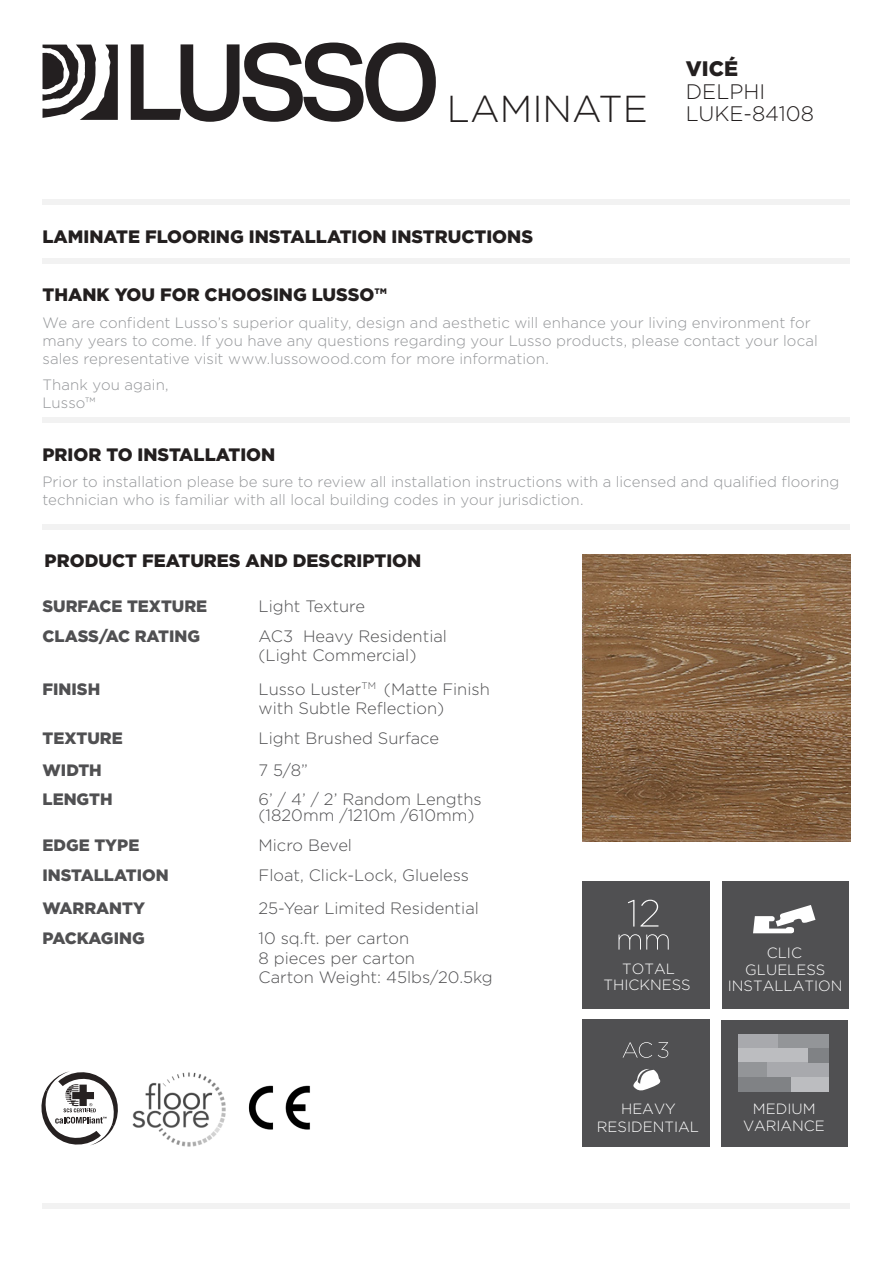
<style>
.page{position:relative;width:893px;height:1263px;background:#fff}
.page>*{position:absolute;margin:0;border:0;box-sizing:border-box;transform-origin:0 0}
.t1{font:300 37.5px "Gotham";color:#231f1f}
.NAME_CODE{font:300 21px "Gotham";color:#231f1f}
.NAME_CODE-2{font:900 21px "Gotham";color:#231f1f}
.t2{font:900 18px "Gotham";color:#231f1f}
.t3{font:300 16.5px/19.5px "Gotham";color:#505052}
.t4{font:900 16.5px "Gotham";color:#505052}
.t5{font:300 15px/18px "Gotham";letter-spacing:.005em;color:#939598}
.t6{font:300 14.85px/16.4px "Gotham";color:#fff;text-align:center}
</style>
<div class="page">
<div style="left:43px;top:199px;width:807px;height:5px;background:#f2f2f2"></div>
<div style="left:43px;top:258px;width:807px;height:6px;background:#f2f2f2"></div>
<div style="left:43px;top:417px;width:807px;height:6px;background:#f2f2f2"></div>
<div style="left:43px;top:524px;width:807px;height:5px;background:#f2f2f2"></div>
<svg style="left:131px;top:43px;width:305px;height:79px"></svg>
<svg style="left:43px;top:45px;width:75px;height:75px"></svg>
<img style="left:248px;top:1085px;width:62px;height:45px">
<img style="left:132px;top:1072px;width:94px;height:75px">
<svg style="left:41px;top:1071px;width:77px;height:75px"></svg>
<div style="left:721px;top:1020px;width:127px;height:127px;background:#505052"></div>
<div style="left:738px;top:1035px;width:40px;height:14px;background:#a8a9ad"></div>
<div style="left:778px;top:1035px;width:51px;height:14px;background:#939598"></div>
<div style="left:738px;top:1049px;width:71px;height:14px;background:#bcbdc0"></div>
<div style="left:738px;top:1063px;width:29px;height:14px;background:#939598"></div>
<div style="left:767px;top:1063px;width:62px;height:14px;background:#a8a9ad"></div>
<div style="left:809px;top:1049px;width:20px;height:14px;background:#808285"></div>
<div style="left:738px;top:1077px;width:54px;height:14px;background:#808285"></div>
<div style="left:792px;top:1077px;width:37px;height:14px;background:#bcbdc0"></div>
<div style="left:582px;top:1020px;width:128px;height:127px;background:#505052"></div>
<svg style="left:633px;top:1069px;width:27px;height:22px"></svg>
<svg style="left:623px;top:1042px;width:29px;height:16px"></svg>
<svg style="left:658px;top:1042px;width:10px;height:16px"></svg>
<div style="left:582px;top:882px;width:128px;height:127px;background:#505052"></div>
<div style="left:722px;top:882px;width:126px;height:127px;background:#505052"></div>
<svg style="left:628px;top:900px;width:6px;height:26px"></svg>
<svg style="left:640px;top:900px;width:18px;height:26px"></svg>
<svg style="left:618px;top:934px;width:51px;height:15px"></svg>
<svg style="left:753px;top:905px;width:62px;height:28px"></svg>
<div style="left:43px;top:1203px;width:807px;height:6px;background:#f2f2f2"></div>
<img style="left:582px;top:554px;width:268px;height:288px">
<h1 class="t1" style="left:447px;top:88px;width:202px">LAMINATE</h1>
<p class="NAME_CODE-2" style="left:686px;top:57px;width:54px">VICÉ</p>
<p class="NAME_CODE" style="left:686px;top:80px;width:81px">DELPHI</p>
<p class="NAME_CODE" style="left:686px;top:103px;width:130px">LUKE-84108</p>
<p class="t2" style="left:43px;top:226px;width:492px">LAMINATE FLOORING INSTALLATION INSTRUCTIONS</p>
<p class="t2" style="left:43px;top:284px;width:346px">THANK YOU FOR CHOOSING LUSSO™</p>
<p class="t5" style="left:43px;top:313px;width:777px">We are confident Lusso’s superior quality, design and aesthetic will enhance your living environment for many years to come. If you have any questions regarding your Lusso products, please contact your local sales representative visit www.lussowood.com for more information.</p>
<p class="t5" style="left:43px;top:376px;width:128px">Thank you again,<br>Lusso™</p>
<p class="t2" style="left:43px;top:444px;width:234px">PRIOR TO INSTALLATION</p>
<p class="t5" style="left:43px;top:472px;width:798px">Prior to installation please be sure to review all installation instructions with a licensed and qualified flooring technician who is familiar with all local building codes in your jurisdiction.</p>
<p class="t2" style="left:45px;top:550px;width:378px">PRODUCT FEATURES AND DESCRIPTION</p>
<p class="t4" style="left:43px;top:597px;width:166px">SURFACE TEXTURE</p>
<p class="t3" style="left:259px;top:596px;width:108px">Light Texture</p>
<p class="t4" style="left:43px;top:626px;width:159px">CLASS/AC RATING</p>
<p class="t3" style="left:259px;top:626px;width:190px">AC3 Heavy Residential (Light Commercial)</p>
<p class="t4" style="left:43px;top:679px;width:59px">FINISH</p>
<p class="t3" style="left:259px;top:679px;width:233px">Lusso Luster<sup>TM</sup> (Matte Finish with Subtle Reflection)</p>
<p class="t4" style="left:43px;top:729px;width:82px">TEXTURE</p>
<p class="t3" style="left:259px;top:728px;width:182px">Light Brushed Surface</p>
<p class="t4" style="left:43px;top:760px;width:61px">WIDTH</p>
<p class="t3" style="left:259px;top:760px;width:51px">7 5/8”</p>
<p class="t4" style="left:43px;top:790px;width:72px">LENGTH</p>
<p class="t3" style="left:259px;top:791px;width:225px;line-height:15.8px">6’ / 4’ / 2’ Random Lengths (1820mm /1210m /610mm)</p>
<p class="t4" style="left:43px;top:836px;width:98px">EDGE TYPE</p>
<p class="t3" style="left:259px;top:835px;width:95px">Micro Bevel</p>
<p class="t4" style="left:43px;top:865px;width:128px">INSTALLATION</p>
<p class="t3" style="left:259px;top:865px;width:212px">Float, Click-Lock, Glueless</p>
<p class="t4" style="left:43px;top:899px;width:104px">WARRANTY</p>
<p class="t3" style="left:259px;top:898px;width:222px">25-Year Limited Residential</p>
<p class="t4" style="left:43px;top:929px;width:104px">PACKAGING</p>
<p class="t3" style="left:259px;top:928px;width:236px">10 sq.ft. per carton<br>8 pieces per carton<br>Carton Weight: 45lbs/20.5kg</p>
<p class="t6" style="left:603px;top:960px;width:89px">TOTAL<br>THICKNESS</p>
<p class="t6" style="left:728px;top:945px;width:116px">CLIC<br>GLUELESS<br>INSTALLATION</p>
<p class="t6" style="left:597px;top:1099px;width:104px;line-height:18px">HEAVY<br>RESIDENTIAL</p>
<p class="t6" style="left:743px;top:1099px;width:83px;line-height:17.9px">MEDIUM<br>VARIANCE</p>
</div>
